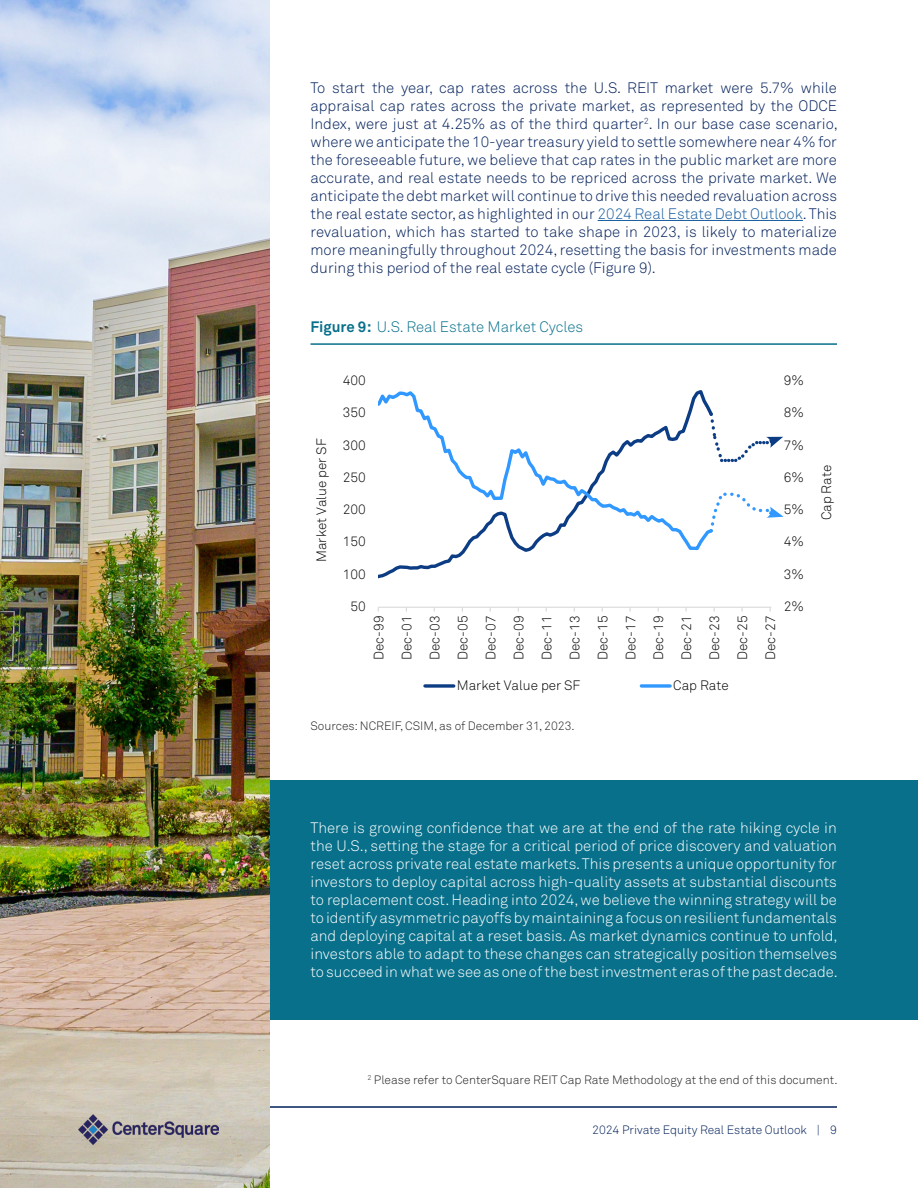
<style>
.page{position:relative;width:918px;height:1188px;background:#fff}
.page>*{position:absolute;margin:0;border:0;box-sizing:border-box;transform-origin:0 0}
.t1{font:15px/18px "Akkurat Light Pro";color:#001f5b;text-align:justify}
.t2{font:15px/18px "Akkurat Light Pro";color:#fff;text-align:justify}
.t3{font:15px "Akkurat Light Pro";color:#08708a}
.t4{font:13.5px/28px "Akkurat Light Pro";color:#000;text-align:justify}
.t5{font:12px "Akkurat Light Pro";color:#231f20}
.t6{font:12px "Akkurat Light Pro";color:#001f5b}
.s1{color:#175d9e}
.s2{font-family:"Akkurat Pro";font-weight:700}
</style>
<div class="page">
<img style="left:0;top:0;width:270px;height:1188px">
<hr style="left:310px;top:343px;width:527px;height:2px;background:#08708a">
<hr style="left:378px;top:607px;width:393px;height:1px;background:#d9d9d9">
<svg style="left:378px;top:552px;width:338px;height:55px"></svg>
<svg style="left:378px;top:390px;width:333px;height:162px"></svg>
<svg style="left:425px;top:684px;width:29px;height:4px"></svg>
<svg style="left:641px;top:684px;width:29px;height:4px"></svg>
<svg style="left:707px;top:491px;width:77px;height:44px"></svg>
<svg style="left:707px;top:410px;width:76px;height:55px"></svg>
<div style="left:270px;top:780px;width:648px;height:239px;background:#08708a"></div>
<hr style="left:598px;top:220px;width:205px;height:1px;background:#175d9e">
<hr style="left:270px;top:1106px;width:567px;height:2px;background:#001f5b">
<img style="left:78px;top:1115px;width:141px;height:29px">
<p class="t1" style="left:310px;top:79px;width:529px">To start the year, cap rates across the U.S. REIT market were 5.7% while appraisal cap rates across the private market, as represented by the ODCE Index, were just at 4.25% as of the third quarter<sup>2</sup>. In our base case scenario, where we anticipate the 10-year treasury yield to settle somewhere near 4% for the foreseeable future, we believe that cap rates in the public market are more accurate, and real estate needs to be repriced across the private market. We anticipate the debt market will continue to drive this needed revaluation across the real estate sector, as highlighted in our <span class="s1">2024 Real Estate Debt Outlook</span>. This revaluation, which has started to take shape in 2023, is likely to materialize more meaningfully throughout 2024, resetting the basis for investments made during this period of the real estate cycle (Figure 9).</p>
<p class="t3" style="left:310px;top:318px;width:274px"><span class="s2">Figure 9:</span> U.S. Real Estate Market Cycles</p>
<p class="t4" style="left:308px;top:562px;width:125px;rotate:-90deg">Market Value per SF</p>
<p class="t4" style="left:343px;top:367px;width:24px">400</p>
<p class="t4" style="left:784px;top:367px;width:22px">9%</p>
<p class="t4" style="left:343px;top:399px;width:24px">350</p>
<p class="t4" style="left:784px;top:399px;width:22px">8%</p>
<p class="t4" style="left:343px;top:431px;width:24px">300</p>
<p class="t4" style="left:784px;top:431px;width:22px">7%</p>
<p class="t4" style="left:343px;top:463px;width:24px">250</p>
<p class="t4" style="left:784px;top:463px;width:22px">6%</p>
<p class="t4" style="left:343px;top:496px;width:24px">200</p>
<p class="t4" style="left:784px;top:496px;width:22px">5%</p>
<p class="t4" style="left:343px;top:528px;width:24px">150</p>
<p class="t4" style="left:784px;top:528px;width:22px">4%</p>
<p class="t4" style="left:343px;top:560px;width:24px">100</p>
<p class="t4" style="left:784px;top:560px;width:22px">3%</p>
<p class="t4" style="left:351px;top:593px;width:17px">50</p>
<p class="t4" style="left:784px;top:593px;width:22px">2%</p>
<p class="t4" style="left:365px;top:660px;width:46px;rotate:-90deg">Dec-99<br>Dec-01<br>Dec-03<br>Dec-05<br>Dec-07<br>Dec-09<br>Dec-11<br>Dec-13<br>Dec-15<br>Dec-17<br>Dec-19<br>Dec-21<br>Dec-23<br>Dec-25<br>Dec-27</p>
<p class="t4" style="left:457px;top:671px;width:125px">Market Value per SF</p>
<p class="t4" style="left:673px;top:671px;width:57px">Cap Rate</p>
<p class="t5" style="left:310px;top:719px;width:266px">Sources: NCREIF, CSIM, as of December 31, 2023.</p>
<p class="t4" style="left:813px;top:520px;width:57px;rotate:-90deg">Cap Rate</p>
<p class="t2" style="left:310px;top:819px;width:529px">There is growing confidence that we are at the end of the rate hiking cycle in the U.S., setting the stage for a critical period of price discovery and valuation reset across private real estate markets. This presents a unique opportunity for investors to deploy capital across high-quality assets at substantial discounts to replacement cost. Heading into 2024, we believe the winning strategy will be to identify asymmetric payoffs by maintaining a focus on resilient fundamentals and deploying capital at a reset basis. As market dynamics continue to unfold, investors able to adapt to these changes can strategically position themselves to succeed in what we see as one of the best investment eras of the past decade.</p>
<p class="t5" style="left:367px;top:1073px;width:472px"><sup>2</sup> Please refer to CenterSquare REIT Cap Rate Methodology at the end of this document.</p>
<p class="t6" style="left:592px;top:1123px;width:216px">2024 Private Equity Real Estate Outlook</p>
<p class="t6" style="left:817px;top:1123px;width:22px">| 9</p>
</div>
